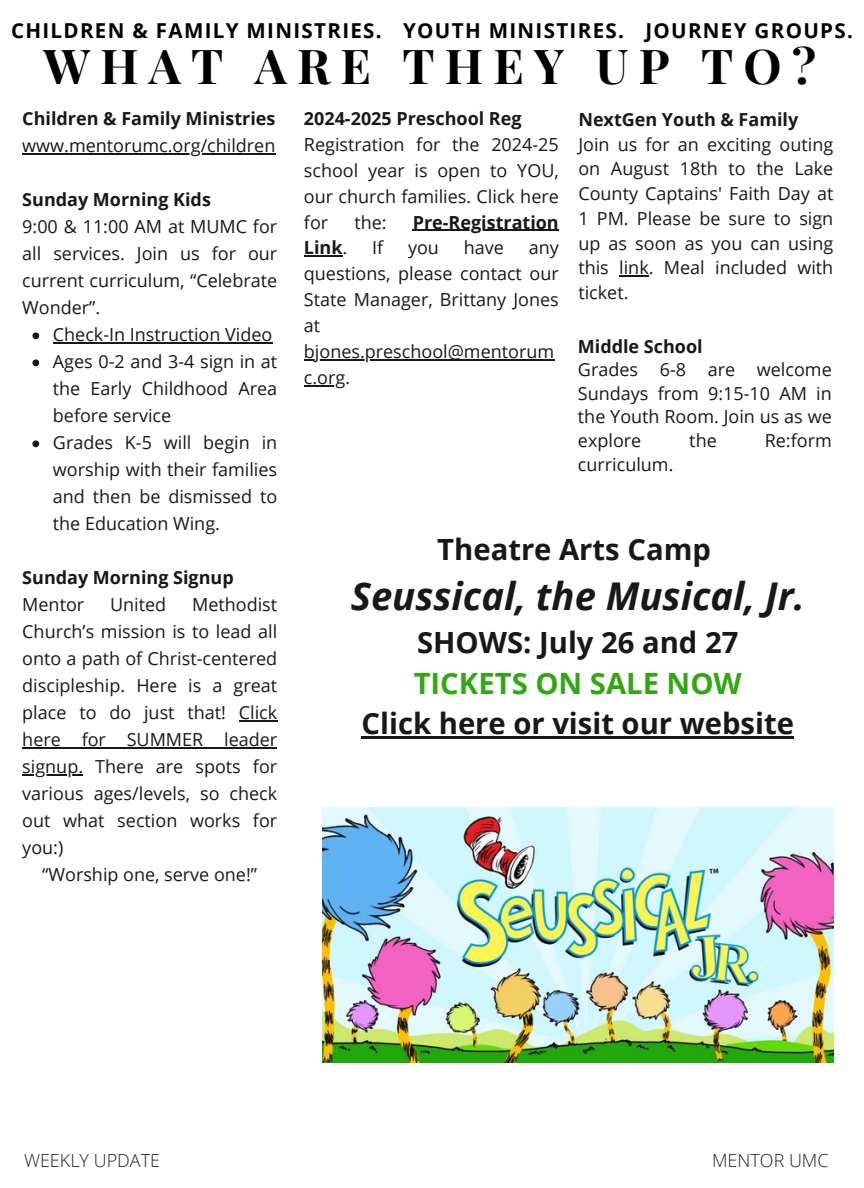
<style>
.page{position:relative;width:864px;height:1188px;background:#fff}
.page>*{position:absolute;margin:0;border:0;box-sizing:border-box;transform-origin:0 0}
.t1{font:700 48.15px "Playfair Display";letter-spacing:.21em;color:#000}
.t2{font:italic 700 38.25px "Open Sans";color:#181818}
.t3{font:700 29.25px "Open Sans";color:#181818}
.t4{font:700 29.25px "Open Sans";color:#32a714}
.t5{font:700 20.55px "Open Sans";letter-spacing:.065em;color:#000}
.t6{font:18px/27px "Open Sans";color:#181818;text-align:justify}
.t7{font:700 18px "Open Sans";color:#181818}
.t8{font:300 18px "Open Sans";color:#222}
.s1{font-weight:400}
</style>
<div class="page">
<img style="left:323px;top:807px;width:510px;height:256px">
<hr style="left:619px;top:276px;width:30px;height:1px;background:#181818">
<hr style="left:413px;top:230px;width:146px;height:1px;background:#181818">
<hr style="left:304px;top:256px;width:39px;height:1px;background:#181818">
<hr style="left:304px;top:359px;width:250px;height:1px;background:#181818">
<hr style="left:304px;top:385px;width:41px;height:1px;background:#181818">
<hr style="left:22px;top:154px;width:254px;height:1px;background:#181818">
<svg style="left:32px;top:332px;width:7px;height:7px"></svg>
<hr style="left:53px;top:343px;width:220px;height:1px;background:#181818">
<svg style="left:32px;top:359px;width:7px;height:7px"></svg>
<svg style="left:32px;top:440px;width:7px;height:7px"></svg>
<hr style="left:239px;top:721px;width:38px;height:1px;background:#181818">
<hr style="left:22px;top:748px;width:255px;height:1px;background:#181818">
<hr style="left:22px;top:775px;width:61px;height:1px;background:#181818">
<hr style="left:362px;top:737px;width:432px;height:2px;background:#181818">
<p class="t5" style="left:11px;top:16px;width:843px">CHILDREN &amp; FAMILY MINISTRIES. YOUTH MINISTIRES. JOURNEY GROUPS.</p>
<h2 class="t1" style="left:44px;top:32px;width:774px">WHAT ARE THEY UP TO?</h2>
<p class="t7" style="left:22px;top:106px;width:255px">Children &amp; Family Ministries</p>
<p class="t6" style="left:22px;top:132px;width:255px">www.mentorumc.org/children</p>
<p class="t7" style="left:22px;top:187px;width:190px">Sunday Morning Kids</p>
<p class="t6" style="left:22px;top:213px;width:256px">9:00 &amp; 11:00 AM at MUMC for all services. Join us for our current curriculum, “Celebrate Wonder”.</p>
<p class="t6" style="left:53px;top:321px;width:221px">Check-In Instruction Video</p>
<p class="t6" style="left:53px;top:348px;width:226px">Ages 0-2 and 3-4 sign in at the Early Childhood Area before service</p>
<p class="t6" style="left:53px;top:429px;width:226px">Grades K-5 will begin in worship with their families and then be dismissed to the Education Wing.</p>
<p class="t7" style="left:22px;top:565px;width:213px">Sunday Morning Signup</p>
<p class="t6" style="left:22px;top:591px;width:63px">Mentor</p>
<p class="t6" style="left:110px;top:591px;width:58px">United</p>
<p class="t6" style="left:22px;top:591px;width:256px;text-indent:170px">Methodist Church’s mission is to lead all onto a path of Christ-centered discipleship. Here is a great place to do just that! Click here for SUMMER leader</p>
<p class="t6" style="left:22px;top:753px;width:256px">signup. There are spots for</p>
<p class="t6" style="left:22px;top:780px;width:256px">various ages/levels, so check</p>
<p class="t6" style="left:22px;top:807px;width:256px">out what section works for</p>
<p class="t6" style="left:22px;top:834px;width:43px">you:)</p>
<p class="t6" style="left:42px;top:861px;width:216px">“Worship one, serve one!”</p>
<p class="t7" style="left:304px;top:106px;width:219px">2024-2025 Preschool Reg</p>
<p class="t6" style="left:304px;top:131px;width:256px;line-height:25.8px">Registration for the 2024-25 school year is open to YOU, our church families. Click here for</p>
<p class="t6" style="left:354px;top:208px;width:34px">the:</p>
<p class="t7" style="left:413px;top:209px;width:148px">Pre-Registration</p>
<p class="t7" style="left:304px;top:235px;width:45px">Link<span class="s1">.</span></p>
<p class="t6" style="left:372px;top:234px;width:13px">If</p>
<p class="t6" style="left:408px;top:234px;width:32px">you</p>
<p class="t6" style="left:464px;top:234px;width:42px">have</p>
<p class="t6" style="left:304px;top:235px;width:256px;line-height:25.8px;text-indent:225px">any questions, please contact our State Manager, Brittany Jones at</p>
<p class="t6" style="left:304px;top:337px;width:252px">bjones.preschool@mentorum</p>
<p class="t6" style="left:304px;top:363px;width:48px">c.org.</p>
<h1 class="t7" style="left:578px;top:107px;width:221px">NextGen Youth &amp; Family</h1>
<p class="t6" style="left:578px;top:131px;width:256px;line-height:24.8px">Join us for an exciting outing on August 18th to the Lake County Captains' Faith Day at 1 PM. Please be sure to sign up as soon as you can using this link. Meal included with ticket.</p>
<p class="t7" style="left:578px;top:333px;width:126px">Middle School</p>
<p class="t6" style="left:578px;top:357px;width:255px;line-height:23.7px">Grades 6-8 are welcome Sundays from 9:15-10 AM in the Youth Room. Join us as we explore</p>
<p class="t6" style="left:689px;top:427px;width:29px">the</p>
<p class="t6" style="left:765px;top:427px;width:69px">Re:form</p>
<p class="t6" style="left:578px;top:450px;width:97px">curriculum.</p>
<h3 class="t3" style="left:437px;top:529px;width:275px">Theatre Arts Camp</h3>
<h2 class="t2" style="left:351px;top:569px;width:455px">Seussical, the Musical, Jr.</h2>
<h3 class="t3" style="left:417px;top:622px;width:323px">SHOWS: July 26 and 27</h3>
<h3 class="t4" style="left:414px;top:663px;width:330px">TICKETS ON SALE NOW</h3>
<h3 class="t3" style="left:362px;top:703px;width:434px">Click here or visit our website</h3>
<h4 class="t8" style="left:24px;top:1148px;width:137px">WEEKLY UPDATE</h4>
<h4 class="t8" style="left:712px;top:1148px;width:118px">MENTOR UMC</h4>
</div>
